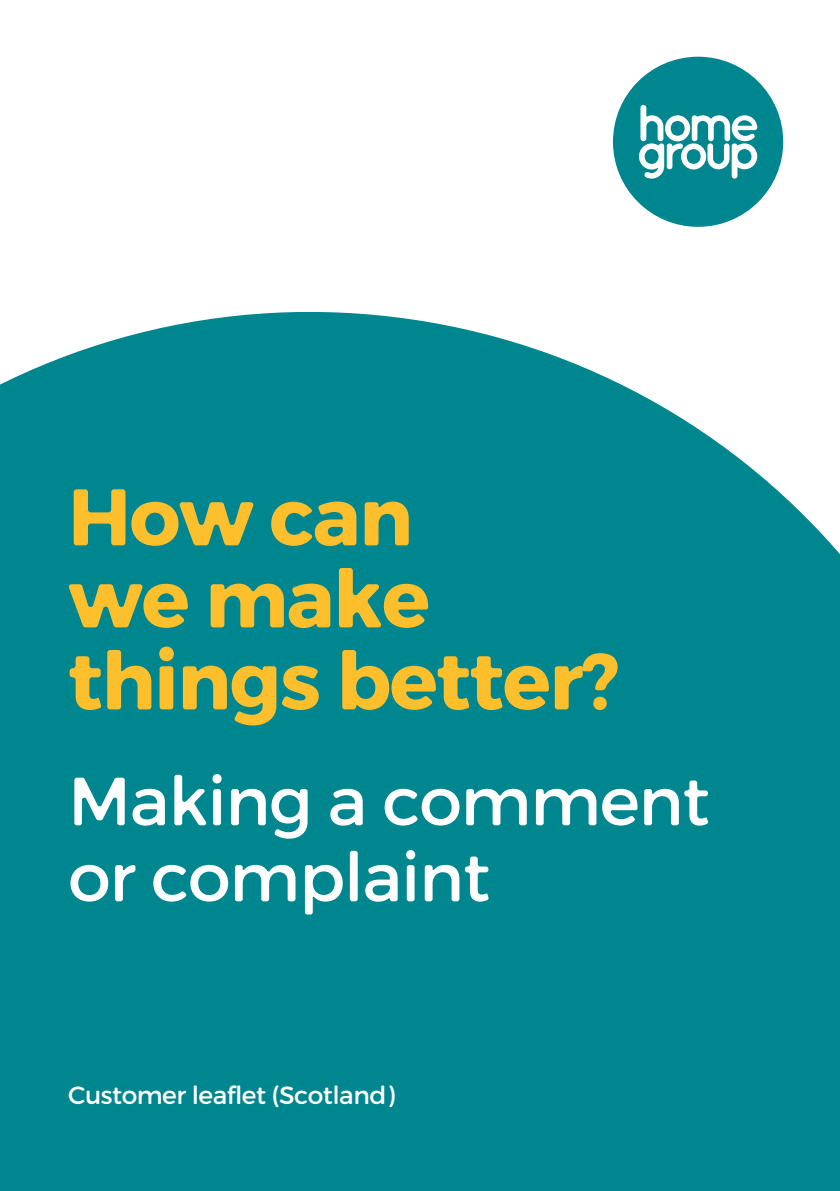
<style>
.page{position:relative;width:840px;height:1191px;background:#fff}
.page>*{position:absolute;margin:0;border:0;box-sizing:border-box;transform-origin:0 0}
.t1{font:80px/82px "Trueno Round Bd";letter-spacing:-.02em;color:#febf2d}
.t2{font:68px/76px "Trueno Round";letter-spacing:-.02em;color:#fff}
.t3{font:25px "Trueno Round";letter-spacing:-.02em;color:#fff}
</style>
<div class="page">
<div style="left:0;top:311px;width:839px;height:880px;background:#00868f"></div>
<div style="left:612px;top:57px;width:170px;height:170px;background:#00868f;border-radius:50%"></div>
<svg style="left:639px;top:105px;width:117px;height:74px"></svg>
<p class="t1" style="left:68px;top:477px;width:552px">How can<br>we make things better?</p>
<p class="t2" style="left:68px;top:763px;width:643px">Making a comment or complaint</p>
<p class="t3" style="left:68px;top:1079px;width:328px">Customer leaflet (Scotland)</p>
</div>
